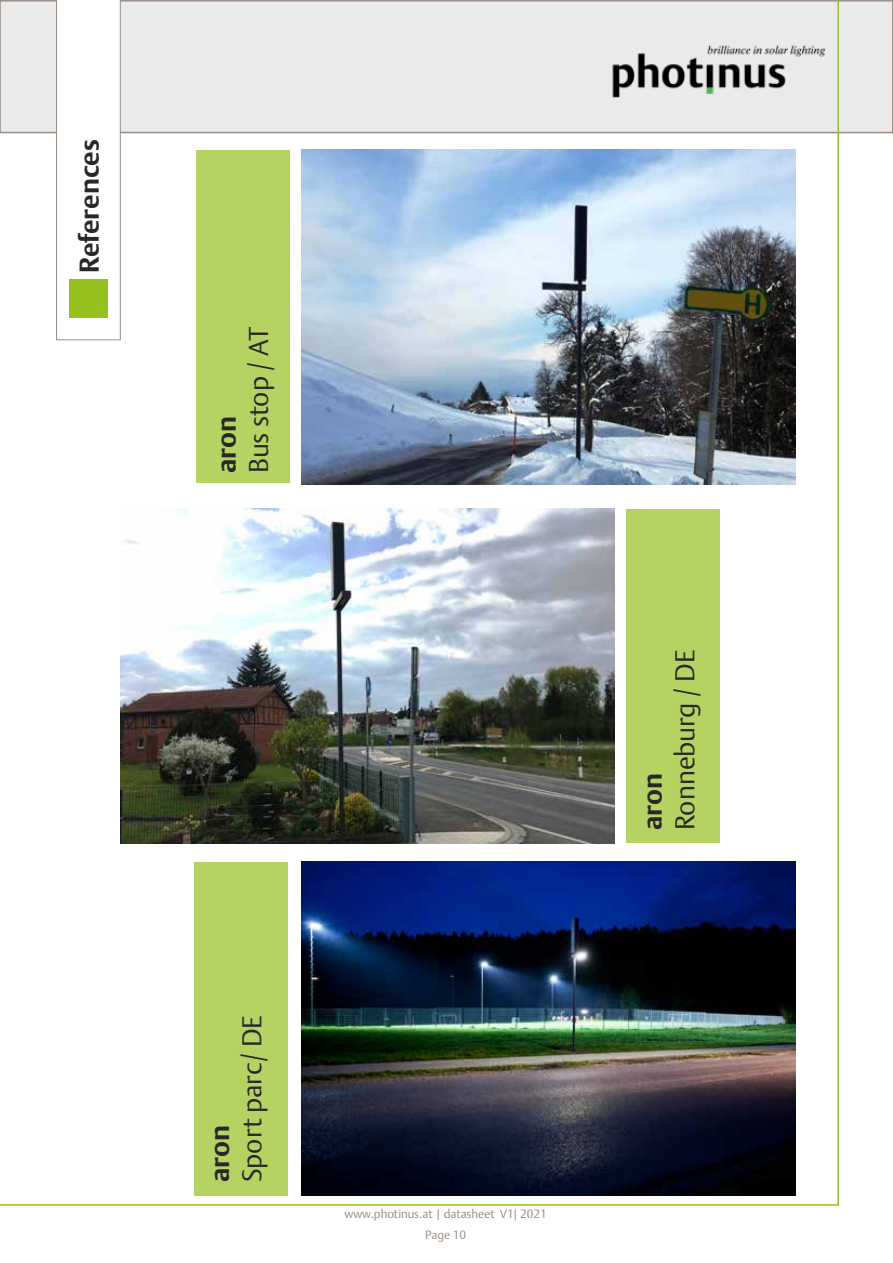
<style>
.page{position:relative;width:893px;height:1263px;background:#fff}
.page>*{position:absolute;margin:0;border:0;box-sizing:border-box;transform-origin:0 0}
.t1{font:300 27px "DTL Argo T";color:#282827}
.t2{font:700 27px "DTL Argo ST";color:#282827}
.t3{font:300 12px/21px "DTL Argo T";color:#998d86;text-align:center}
.s1{font-family:"Arial";font-weight:400}
</style>
<div class="page">
<div style="left:0;top:0;width:893px;height:133px;background:#eaeaea;border:2px solid #998d86"></div>
<svg style="left:892px;top:0;width:1px;height:133px"></svg>
<img style="left:612px;top:45px;width:214px;height:53px">
<hr style="left:0;top:1204px;width:838px;height:2px;background:#95c11f">
<hr style="left:837px;top:0;width:2px;height:1206px;background:#95c11f">
<div style="left:194px;top:862px;width:93px;height:334px;background:#b5d362"></div>
<div style="left:196px;top:150px;width:94px;height:333px;background:#b5d362"></div>
<div style="left:626px;top:509px;width:94px;height:333px;background:#b5d362"></div>
<svg style="left:56px;top:0;width:65px;height:340px"></svg>
<div style="left:69px;top:280px;width:39px;height:38px;background:#95c11f"></div>
<img style="left:301px;top:150px;width:494px;height:334px">
<img style="left:301px;top:861px;width:494px;height:335px">
<img style="left:121px;top:509px;width:493px;height:334px">
<h1 class="t2" style="left:73px;top:273px;width:135px;rotate:-90deg">References</h1>
<h1 class="t2" style="left:210px;top:473px;width:59px;rotate:-90deg">aron</h1>
<h1 class="t1" style="left:242px;top:473px;width:148px;rotate:-90deg">Bus stop / AT</h1>
<h1 class="t2" style="left:204px;top:1182px;width:59px;rotate:-90deg">aron</h1>
<h1 class="t1" style="left:236px;top:1182px;width:168px;rotate:-90deg">Sport parc/ DE</h1>
<p class="t3" style="left:344px;top:1203px;width:204px">www.photinus.at | datasheet V1<span class="s1">|</span> 2021<br>Page 10</p>
<h1 class="t2" style="left:636px;top:830px;width:59px;rotate:-90deg">aron</h1>
<h1 class="t1" style="left:669px;top:830px;width:182px;rotate:-90deg">Ronneburg / DE</h1>
</div>
